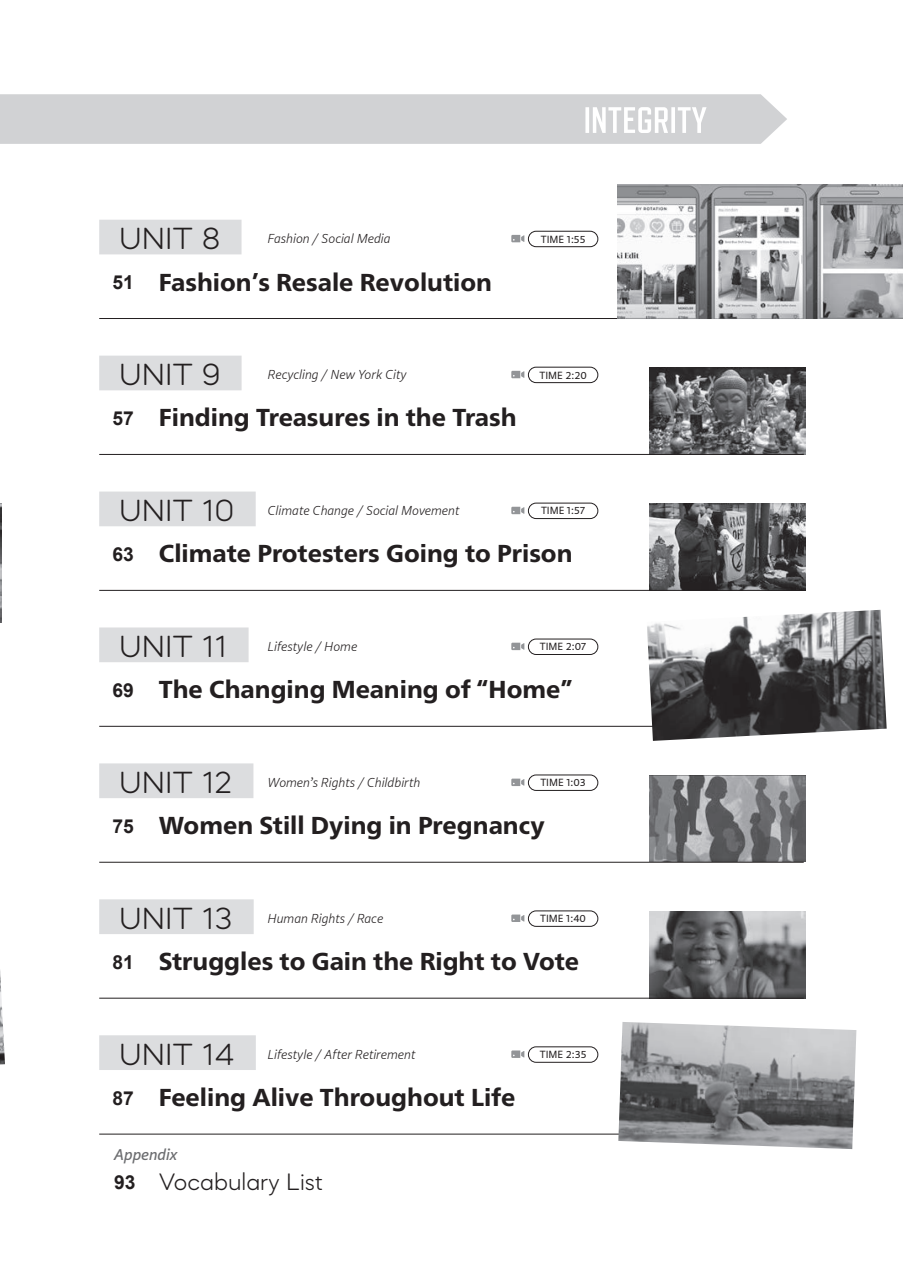
<style>
.page{position:relative;width:903px;height:1275px;background:#fff}
.page>*{position:absolute;margin:0;border:0;box-sizing:border-box;transform-origin:0 0}
.t1{font:300 31.5px "Mazzard Soft M";color:#231f20}
.t2{font:800 24.5px "Frutiger Neue LT Pro";color:#231f20}
.t3{font:300 24.5px "Mazzard Soft M";color:#231f20}
.t4{font:italic 500 15.75px "Sharoa Pro";color:#6c6d70}
.t5{font:italic 200 13.12px "Sharoa Pro";color:#231f20}
.t6{font:10.5px "Sharoa Pro";color:#231f20}
.s1{font-family:"Arial";font-weight:700;font-size:19.25px}
</style>
<div class="page">
<img style="left:650px;top:367px;width:155px;height:87px">
<img style="left:650px;top:504px;width:155px;height:87px">
<img style="left:650px;top:775px;width:155px;height:87px">
<img style="left:650px;top:911px;width:155px;height:87px">
<div style="left:99px;top:220px;width:142px;height:34px;background:#dcdddf"></div>
<hr style="left:99px;top:318px;width:705px;height:1px;background:#231f20">
<div style="left:99px;top:356px;width:143px;height:34px;background:#dcdddf"></div>
<hr style="left:99px;top:454px;width:705px;height:1px;background:#231f20">
<div style="left:99px;top:492px;width:157px;height:34px;background:#dcdddf"></div>
<hr style="left:99px;top:590px;width:705px;height:1px;background:#231f20">
<div style="left:99px;top:627px;width:150px;height:35px;background:#dcdddf"></div>
<hr style="left:99px;top:726px;width:705px;height:1px;background:#231f20">
<div style="left:99px;top:763px;width:154px;height:35px;background:#dcdddf"></div>
<hr style="left:99px;top:862px;width:705px;height:1px;background:#231f20">
<div style="left:99px;top:899px;width:155px;height:35px;background:#dcdddf"></div>
<hr style="left:99px;top:998px;width:705px;height:1px;background:#231f20">
<div style="left:99px;top:1035px;width:157px;height:35px;background:#dcdddf"></div>
<hr style="left:99px;top:1134px;width:705px;height:1px;background:#231f20">
<svg style="left:511px;top:235px;width:13px;height:7px"></svg>
<div style="left:528px;top:231px;width:70px;height:16px;border:1px solid #231f20;border-radius:8px"></div>
<svg style="left:511px;top:371px;width:13px;height:7px"></svg>
<div style="left:528px;top:367px;width:70px;height:16px;border:1px solid #231f20;border-radius:8px"></div>
<svg style="left:511px;top:507px;width:13px;height:7px"></svg>
<div style="left:528px;top:503px;width:70px;height:16px;border:1px solid #231f20;border-radius:8px"></div>
<svg style="left:511px;top:643px;width:13px;height:7px"></svg>
<div style="left:528px;top:639px;width:70px;height:16px;border:1px solid #231f20;border-radius:8px"></div>
<svg style="left:511px;top:779px;width:13px;height:7px"></svg>
<div style="left:528px;top:775px;width:70px;height:16px;border:1px solid #231f20;border-radius:8px"></div>
<svg style="left:511px;top:914px;width:13px;height:8px"></svg>
<div style="left:528px;top:911px;width:70px;height:16px;border:1px solid #231f20;border-radius:8px"></div>
<svg style="left:511px;top:1050px;width:13px;height:8px"></svg>
<div style="left:528px;top:1046px;width:70px;height:16px;border:1px solid #231f20;border-radius:8px"></div>
<img style="left:0;top:503px;width:1px;height:119px">
<img style="left:0;top:970px;width:5px;height:95px">
<img style="left:618px;top:1022px;width:238px;height:127px">
<img style="left:618px;top:185px;width:285px;height:134px">
<img style="left:647px;top:610px;width:240px;height:131px">
<svg style="left:0;top:94px;width:787px;height:50px;background:#d3d4d6"></svg>
<p class="t1" style="left:119px;top:220px;width:103px">UNIT 8</p>
<p class="t5" style="left:268px;top:228px;width:124px">Fashion / Social Media</p>
<p class="t6" style="left:541px;top:230px;width:46px">TIME 1:55</p>
<p class="t2" style="left:113px;top:267px;width:381px"><span class="s1">51</span> Fashion’s Resale Revolution</p>
<p class="t1" style="left:119px;top:356px;width:103px">UNIT 9</p>
<p class="t5" style="left:268px;top:364px;width:141px">Recycling / New York City</p>
<p class="t6" style="left:539px;top:366px;width:49px">TIME 2:20</p>
<p class="t2" style="left:113px;top:403px;width:405px"><span class="s1">57</span> Finding Treasures in the Trash</p>
<p class="t1" style="left:119px;top:492px;width:117px">UNIT 10</p>
<p class="t5" style="left:268px;top:500px;width:193px">Climate Change / Social Movement</p>
<p class="t6" style="left:541px;top:502px;width:46px">TIME 1:57</p>
<p class="t2" style="left:113px;top:539px;width:461px"><span class="s1">63</span> Climate Protesters Going to Prison</p>
<p class="t1" style="left:119px;top:628px;width:110px">UNIT 11</p>
<p class="t5" style="left:268px;top:636px;width:91px">Lifestyle / Home</p>
<p class="t6" style="left:540px;top:638px;width:48px">TIME 2:07</p>
<p class="t2" style="left:113px;top:675px;width:462px"><span class="s1">69</span> The Changing Meaning of “Home”</p>
<p class="t1" style="left:119px;top:764px;width:115px">UNIT 12</p>
<p class="t5" style="left:268px;top:771px;width:154px">Women’s Rights / Childbirth</p>
<p class="t6" style="left:540px;top:774px;width:47px">TIME 1:03</p>
<p class="t2" style="left:113px;top:811px;width:434px"><span class="s1">75</span> Women Still Dying in Pregnancy</p>
<p class="t1" style="left:119px;top:900px;width:115px">UNIT 13</p>
<p class="t5" style="left:268px;top:907px;width:117px">Human Rights / Race</p>
<p class="t6" style="left:540px;top:910px;width:47px">TIME 1:40</p>
<p class="t2" style="left:113px;top:947px;width:468px"><span class="s1">81</span> Struggles to Gain the Right to Vote</p>
<p class="t1" style="left:119px;top:1036px;width:117px">UNIT 14</p>
<p class="t5" style="left:268px;top:1043px;width:149px">Lifestyle / After Retirement</p>
<p class="t6" style="left:540px;top:1046px;width:48px">TIME 2:35</p>
<p class="t2" style="left:113px;top:1083px;width:404px"><span class="s1">87</span> Feeling Alive Throughout Life</p>
<p class="t4" style="left:114px;top:1141px;width:65px">Appendix</p>
<p class="t3" style="left:114px;top:1167px;width:210px"><span class="s1">93</span> Vocabulary List</p>
</div>
